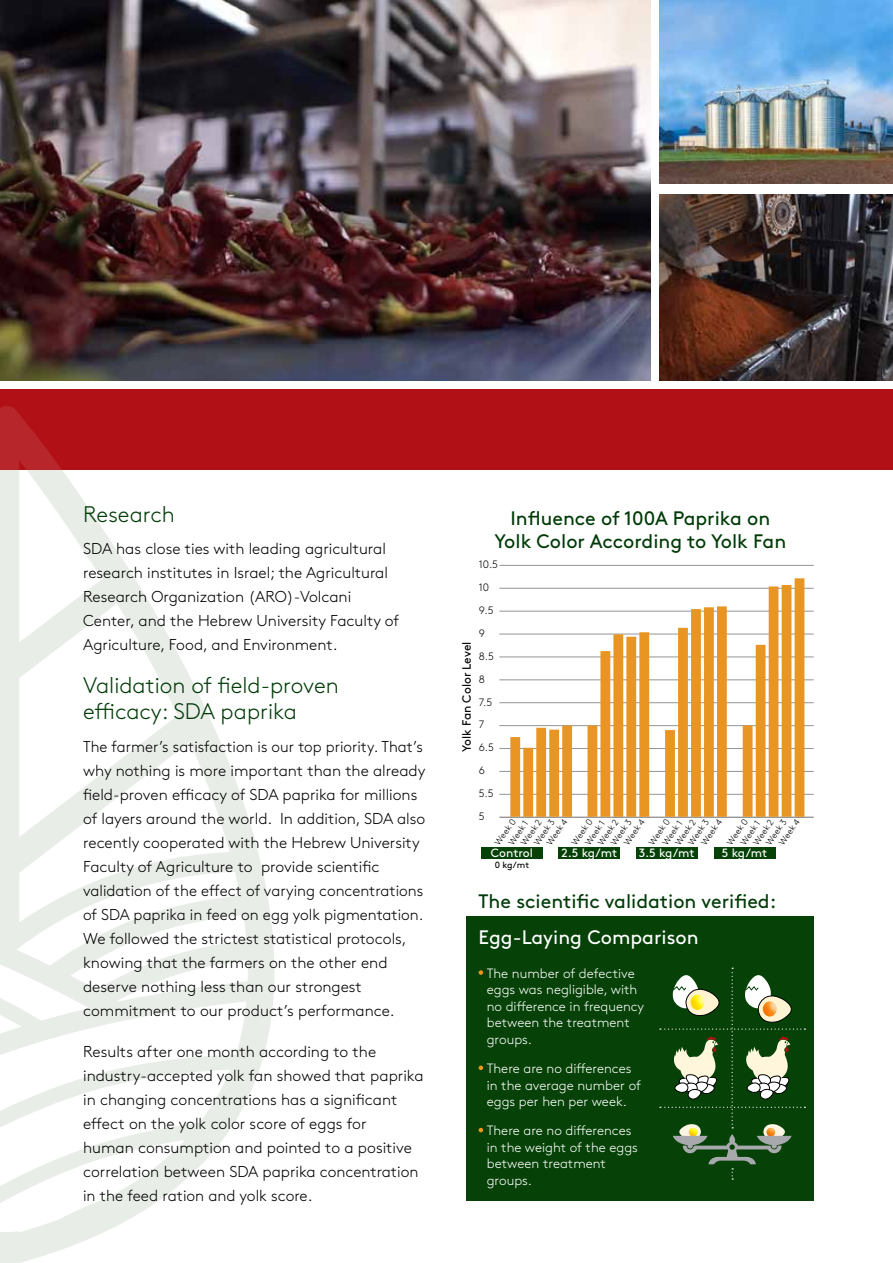
<style>
.page{position:relative;width:893px;height:1263px;background:#fff}
.page>*{position:absolute;margin:0;border:0;box-sizing:border-box;transform-origin:0 0}
.t1{font:300 22.5px/25.8px "Brown Std";color:#003b07}
.t2{font:19.5px/22.5px "Brown Std";color:#003b07;text-align:center}
.t3{font:19.5px "Brown Std";color:#fff}
.t4{font:300 15.75px/24px "Brown Std";color:#000}
.t5{font:300 13.5px/16.5px "Brown Std";color:#fff}
.t6{font:12px "Brown Std";letter-spacing:-.005em;color:#fff}
.t7{font:12px "Brown Std";color:#000}
.t8{font:300 10.65px/22.8px "Brown Std";color:#000}
.t9{font:300 9px/11.2px "Brown Std";color:#000}
.t10{font:9px "Brown Std";color:#000}
</style>
<div class="page">
<img style="left:659px;top:0;width:234px;height:184px">
<div style="left:0;top:389px;width:893px;height:81px;background:#b11116"></div>
<img style="left:0;top:0;width:651px;height:381px">
<img style="left:659px;top:194px;width:234px;height:187px">
<div style="left:467px;top:917px;width:347px;height:284px;background:#064207"></div>
<svg style="left:479px;top:970px;width:4px;height:5px"></svg>
<svg style="left:479px;top:1065px;width:4px;height:5px"></svg>
<svg style="left:479px;top:1128px;width:4px;height:4px"></svg>
<svg style="left:660px;top:968px;width:145px;height:211px"></svg>
<hr style="left:499px;top:794px;width:315px;height:1px;background:#939598">
<hr style="left:499px;top:771px;width:315px;height:1px;background:#939598">
<hr style="left:499px;top:725px;width:315px;height:1px;background:#939598">
<hr style="left:499px;top:748px;width:315px;height:1px;background:#939598">
<hr style="left:499px;top:611px;width:315px;height:1px;background:#939598">
<hr style="left:499px;top:588px;width:315px;height:1px;background:#939598">
<hr style="left:499px;top:702px;width:315px;height:1px;background:#939598">
<hr style="left:499px;top:679px;width:315px;height:1px;background:#939598">
<hr style="left:499px;top:656px;width:315px;height:1px;background:#939598">
<hr style="left:499px;top:634px;width:315px;height:1px;background:#939598">
<hr style="left:499px;top:565px;width:315px;height:1px;background:#939598">
<hr style="left:499px;top:817px;width:315px;height:1px;background:#6d6e71">
<svg style="left:510px;top:578px;width:294px;height:239px"></svg>
<div style="left:559px;top:847px;width:61px;height:12px;background:#064207"></div>
<div style="left:481px;top:847px;width:62px;height:12px;background:#064207"></div>
<div style="left:636px;top:847px;width:61px;height:12px;background:#064207"></div>
<div style="left:714px;top:847px;width:61px;height:12px;background:#064207"></div>
<svg style="left:0;top:406px;width:274px;height:857px"></svg>
<h1 class="t1" style="left:83px;top:501px;width:93px">Research</h1>
<p class="t4" style="left:83px;top:537px;width:318px">SDA has close ties with leading agricultural research institutes in Israel; the Agricultural Research Organization (ARO)-Volcani Center, and the Hebrew University Faculty of Agriculture, Food, and Environment.</p>
<h1 class="t1" style="left:83px;top:673px;width:257px">Validation of field-proven efficacy: SDA paprika</h1>
<p class="t4" style="left:83px;top:734px;width:344px">The farmer’s satisfaction is our top priority. That’s why nothing is more important than the already field-proven efficacy of SDA paprika for millions of layers around the world. In addition, SDA also recently cooperated with the Hebrew University Faculty of Agriculture to provide scientific validation of the effect of varying concentrations of SDA paprika in feed on egg yolk pigmentation.<br>We followed the strictest statistical protocols, knowing that the farmers on the other end deserve nothing less than our strongest commitment to our product’s performance.</p>
<p class="t4" style="left:83px;top:1039px;width:342px">Results after one month according to the industry-accepted yolk fan showed that paprika in changing concentrations has a significant effect on the yolk color score of eggs for<br>human consumption and pointed to a positive correlation between SDA paprika concentration in the feed ration and yolk score.</p>
<p class="t7" style="left:460px;top:752px;width:112px;rotate:-90deg">Yolk Fan Color Level</p>
<p class="t2" style="left:494px;top:507px;width:293px">Influence of 100A Paprika on<br>Yolk Color According to Yolk Fan</p>
<p class="t8" style="left:479px;top:553px;width:21px">10.5<br>10<br>9.5<br>9<br>8.5<br>8<br>7.5<br>7<br>6.5<br>6<br>5.5<br>5</p>
<p class="t9" style="left:621px;top:841px;width:31px;rotate:-55deg">Week 4</p>
<p class="t9" style="left:651px;top:834px;width:29px;text-indent:-8px;rotate:-55deg">Week 0<br>Week 1</p>
<p class="t9" style="left:776px;top:841px;width:31px;rotate:-55deg">Week 4</p>
<p class="t9" style="left:699px;top:841px;width:31px;rotate:-55deg">Week 4</p>
<p class="t9" style="left:729px;top:834px;width:29px;text-indent:-8px;rotate:-55deg">Week 0<br>Week 1</p>
<p class="t9" style="left:544px;top:841px;width:31px;rotate:-55deg">Week 4</p>
<p class="t9" style="left:574px;top:834px;width:29px;text-indent:-8px;rotate:-55deg">Week 0<br>Week 1</p>
<p class="t9" style="left:497px;top:834px;width:29px;text-indent:-8px;rotate:-55deg">Week 0<br>Week 1</p>
<p class="t9" style="left:608px;top:841px;width:31px;rotate:-55deg">Week 3</p>
<p class="t9" style="left:531px;top:841px;width:31px;rotate:-55deg">Week 3</p>
<p class="t9" style="left:763px;top:841px;width:31px;rotate:-55deg">Week 3</p>
<p class="t9" style="left:686px;top:841px;width:31px;rotate:-55deg">Week 3</p>
<p class="t9" style="left:595px;top:841px;width:30px;rotate:-55deg">Week 2</p>
<p class="t9" style="left:519px;top:841px;width:30px;rotate:-55deg">Week 2</p>
<p class="t9" style="left:751px;top:841px;width:30px;rotate:-55deg">Week 2</p>
<p class="t9" style="left:673px;top:841px;width:30px;rotate:-55deg">Week 2</p>
<p class="t6" style="left:491px;top:846px;width:43px">Control</p>
<p class="t6" style="left:561px;top:846px;width:57px">2.5 kg/mt</p>
<p class="t6" style="left:639px;top:846px;width:57px">3.5 kg/mt</p>
<p class="t6" style="left:722px;top:846px;width:47px">5 kg/mt</p>
<p class="t10" style="left:495px;top:859px;width:36px">0 kg/mt</p>
<p class="t2" style="left:479px;top:890px;width:299px">The scientific validation verified:</p>
<p class="t3" style="left:479px;top:926px;width:222px">Egg-Laying Comparison</p>
<p class="t5" style="left:487px;top:965px;width:159px">The number of defective eggs was negligible, with no difference in frequency between the treatment groups.</p>
<p class="t5" style="left:487px;top:1060px;width:156px">There are no differences in the average number of eggs per hen per week.</p>
<p class="t5" style="left:487px;top:1122px;width:153px">There are no differences in the weight of the eggs between treatment groups.</p>
</div>
